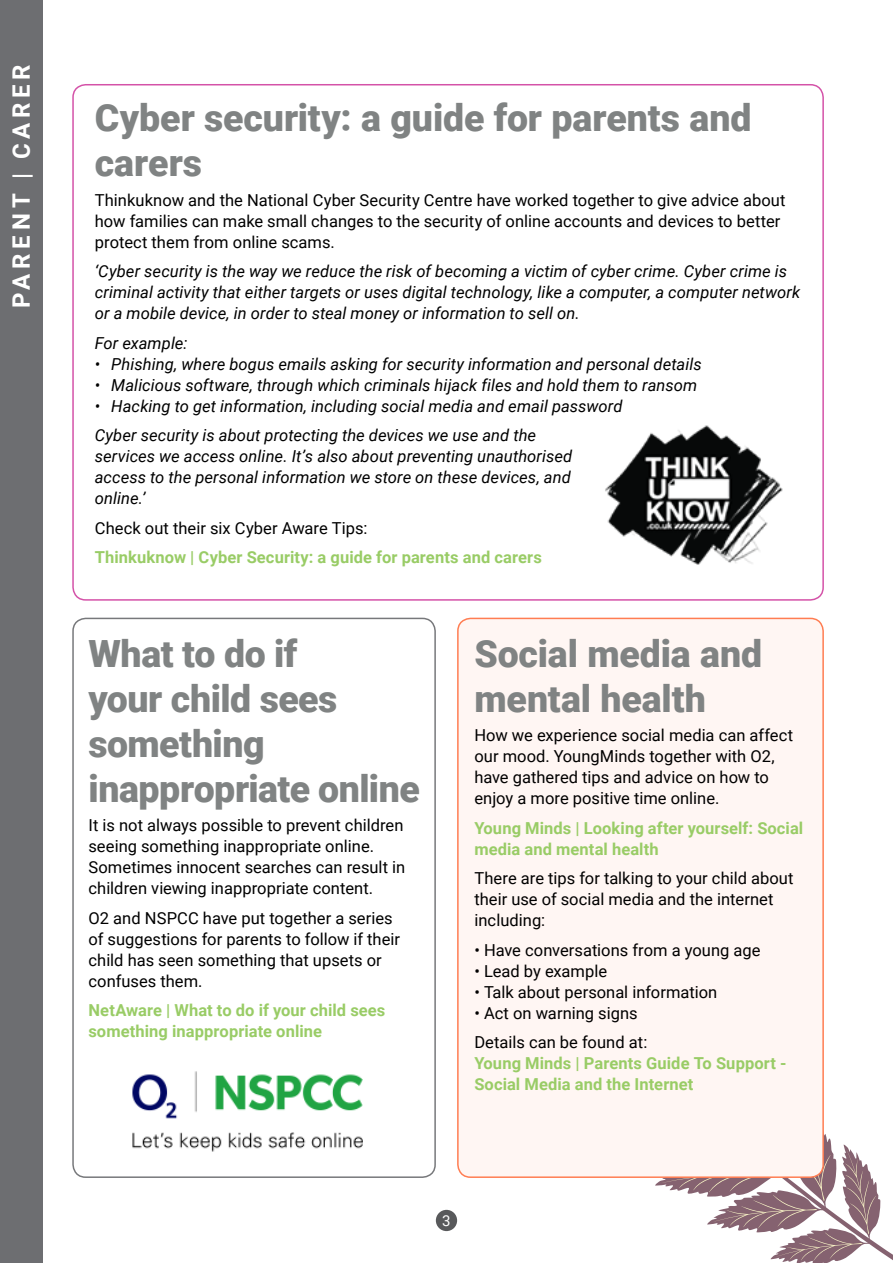
<style>
.page{position:relative;width:893px;height:1263px;background:#fff}
.page>*{position:absolute;margin:0;border:0;box-sizing:border-box;transform-origin:0 0}
.t1{font:900 37.5px/45px "Roboto";letter-spacing:-.005em;color:#808383}
.t2{font:700 24px "Roboto";letter-spacing:.2em;color:#fff}
.t3{font:16.5px/21px "Roboto";color:#000}
.t4{font:italic 16.5px/21px "Roboto";letter-spacing:.005em;color:#000}
.t5{font:700 16.5px/21px "Roboto";letter-spacing:.005em;color:#9c6}
.t6{font:15px "Roboto";color:#fff}
</style>
<div class="page">
<svg style="left:655px;top:1134px;width:238px;height:129px"></svg>
<div style="left:0;top:0;width:43px;height:1263px;background:#6d6e71"></div>
<div style="left:436px;top:1210px;width:21px;height:21px;background:#58595b;border-radius:50%"></div>
<div style="left:72px;top:618px;width:364px;height:560px;border:2px solid #77787b;border-radius:13px"></div>
<div style="left:458px;top:618px;width:365px;height:559px;background:#fff6f3;border-radius:13px"></div>
<div style="left:457px;top:618px;width:367px;height:560px;border:2px solid #ff7d52;border-radius:13px"></div>
<img style="left:605px;top:425px;width:178px;height:140px">
<img style="left:132px;top:1071px;width:231px;height:81px">
<h2 class="t2" style="left:4px;top:308px;width:246px;rotate:-90deg">PARENT | CARER</h2>
<h1 class="t1" style="left:95px;top:94px;width:658px">Cyber security: a guide for parents and carers</h1>
<p class="t3" style="left:95px;top:189px;width:692px">Thinkuknow and the National Cyber Security Centre have worked together to give advice about how families can make small changes to the security of online accounts and devices to better protect them from online scams.</p>
<p class="t4" style="left:95px;top:260px;width:707px">‘Cyber security is the way we reduce the risk of becoming a victim of cyber crime. Cyber crime is criminal activity that either targets or uses digital technology, like a computer, a computer network or a mobile device, in order to steal money or information to sell on.</p>
<p class="t4" style="left:95px;top:332px;width:94px">For example:</p>
<p class="t4" style="left:95px;top:353px;width:608px">• Phishing, where bogus emails asking for security information and personal details</p>
<p class="t4" style="left:95px;top:374px;width:604px">• Malicious software, through which criminals hijack files and hold them to ransom</p>
<p class="t4" style="left:95px;top:391px;width:529px;line-height:29.5px">• Hacking to get information, including social media and email password<br>Cyber security is about protecting the devices we use and the</p>
<p class="t4" style="left:95px;top:445px;width:479px;text-align:justify">services we access online. It’s also about preventing unauthorised access to the personal information we store on these devices, and online.’</p>
<p class="t3" style="left:95px;top:517px;width:274px">Check out their six Cyber Aware Tips:</p>
<p class="t5" style="left:95px;top:546px;width:449px">Thinkuknow | Cyber Security: a guide for parents and carers</p>
<h1 class="t1" style="left:88px;top:629px;width:333px">What to do if<br>your child sees something inappropriate online</h1>
<p class="t3" style="left:88px;top:814px;width:318px">It is not always possible to prevent children seeing something inappropriate online.<br>Sometimes innocent searches can result in children viewing inappropriate content.</p>
<p class="t3" style="left:88px;top:907px;width:313px">O2 and NSPCC have put together a series of suggestions for parents to follow if their child has seen something that upsets or confuses them.</p>
<p class="t5" style="left:88px;top:999px;width:298px">NetAware | What to do if your child sees something inappropriate online</p>
<h1 class="t1" style="left:474px;top:629px;width:289px">Social media and mental health</h1>
<p class="t3" style="left:474px;top:724px;width:320px">How we experience social media can affect our mood. YoungMinds together with O2, have gathered tips and advice on how to enjoy a more positive time online.</p>
<p class="t5" style="left:474px;top:817px;width:330px">Young Minds | Looking after yourself: Social media and mental health</p>
<p class="t3" style="left:474px;top:867px;width:321px">There are tips for talking to your child about their use of social media and the internet including:</p>
<p class="t3" style="left:474px;top:939px;width:288px">• Have conversations from a young age</p>
<p class="t3" style="left:474px;top:960px;width:134px">• Lead by example</p>
<p class="t3" style="left:474px;top:981px;width:244px">• Talk about personal information</p>
<p class="t3" style="left:474px;top:997px;width:174px;line-height:29.5px">• Act on warning signs<br>Details can be found at:</p>
<p class="t5" style="left:474px;top:1052px;width:314px">Young Minds | Parents Guide To Support -<br>Social Media and the Internet</p>
<p class="t6" style="left:442px;top:1210px;width:10px">3</p>
</div>
